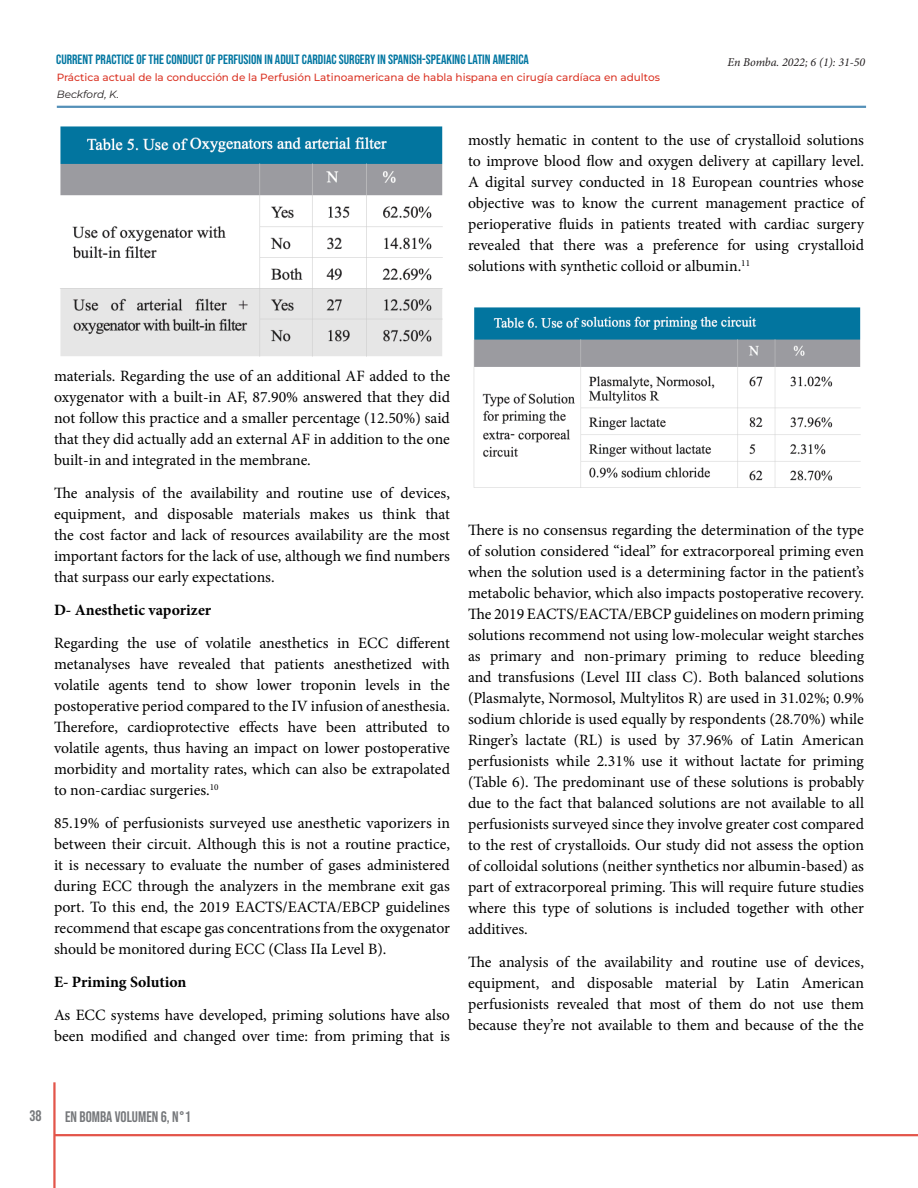
<style>
.page{position:relative;width:918px;height:1188px;background:#fff}
.page>*{position:absolute;margin:0;border:0;box-sizing:border-box;transform-origin:0 0}
.t1{font:15.75px/21px "Minion Pro";color:#000;text-align:justify}
.t2{font:700 15.75px "Minion Pro";color:#000}
.t3{font:15.3px "Bebas Neue";color:#76787b}
.t4{font:13.5px "Bebas Neue";color:#0176a1}
.t5{font:italic 12px "Minion Pro";color:#231f20}
.t6{font:500 10.5px "Montserrat";color:#db3728}
.t7{font:italic 10.5px "Montserrat";color:#231f20}
</style>
<div class="page">
<hr style="left:54px;top:1134px;width:864px;height:2px;background:#e3554a">
<hr style="left:53px;top:1082px;width:3px;height:106px;background:#e3554a">
<img style="left:60px;top:126px;width:383px;height:231px">
<img style="left:473px;top:307px;width:388px;height:181px">
<hr style="left:57px;top:106px;width:809px;height:2px;background:#5490b8">
<p class="t4" style="left:56px;top:52px;width:474px">CURRENT PRACTICE OF THE CONDUCT OF PERFUSION IN ADULT CARDIAC SURGERY IN SPANISH-SPEAKING LATIN AMERICA</p>
<p class="t5" style="left:728px;top:54px;width:139px">En Bomba. 2022; 6 (1): 31-50</p>
<p class="t7" style="left:57px;top:87px;width:64px">Beckford, K.</p>
<p class="t6" style="left:57px;top:70px;width:605px">Práctica actual de la conducción de la Perfusión Latinoamericana de habla hispana en cirugía cardíaca en adultos</p>
<p class="t1" style="left:468px;top:129px;width:398px">mostly hematic in content to the use of crystalloid solutions to improve blood flow and oxygen delivery at capillary level.<br>A digital survey conducted in 18 European countries whose objective was to know the current management practice of perioperative fluids in patients treated with cardiac surgery revealed that there was a preference for using crystalloid solutions with synthetic colloid or albumin.<sup>11</sup></p>
<p class="t1" style="left:54px;top:366px;width:398px">materials. Regarding the use of an additional AF added to the oxygenator with a built-in AF, 87.90% answered that they did not follow this practice and a smaller percentage (12.50%) said that they did actually add an external AF in addition to the one built-in and integrated in the membrane.</p>
<p class="t1" style="left:54px;top:483px;width:398px">The analysis of the availability and routine use of devices, equipment, and disposable materials makes us think that the cost factor and lack of resources availability are the most important factors for the lack of use, although we find numbers that surpass our early expectations.</p>
<p class="t2" style="left:54px;top:599px;width:159px">D- Anesthetic vaporizer</p>
<p class="t1" style="left:54px;top:633px;width:398px">Regarding the use of volatile anesthetics in ECC different metanalyses have revealed that patients anesthetized with volatile agents tend to show lower troponin levels in the postoperative period compared to the IV infusion of anesthesia.<br>Therefore, cardioprotective effects have been attributed to volatile agents, thus having an impact on lower postoperative morbidity and mortality rates, which can also be extrapolated to non-cardiac surgeries.<sup>10</sup></p>
<p class="t1" style="left:54px;top:813px;width:398px">85.19% of perfusionists surveyed use anesthetic vaporizers in between their circuit. Although this is not a routine practice, it is necessary to evaluate the number of gases administered during ECC through the analyzers in the membrane exit gas port. To this end, the 2019 EACTS/EACTA/EBCP guidelines recommend that escape gas concentrations from the oxygenator should be monitored during ECC (Class IIa Level B).</p>
<p class="t2" style="left:54px;top:971px;width:134px">E- Priming Solution</p>
<p class="t1" style="left:54px;top:1005px;width:398px">As ECC systems have developed, priming solutions have also been modified and changed over time: from priming that is</p>
<p class="t1" style="left:468px;top:519px;width:398px">There is no consensus regarding the determination of the type of solution considered “ideal” for extracorporeal priming even when the solution used is a determining factor in the patient’s metabolic behavior, which also impacts postoperative recovery.<br>The 2019 EACTS/EACTA/EBCP guidelines on modern priming solutions recommend not using low-molecular weight starches as primary and non-primary priming to reduce bleeding and transfusions (Level III class C). Both balanced solutions (Plasmalyte, Normosol, Multylitos R) are used in 31.02%; 0.9% sodium chloride is used equally by respondents (28.70%) while Ringer’s lactate (RL) is used by 37.96% of Latin American perfusionists while 2.31% use it without lactate for priming (Table 6). The predominant use of these solutions is probably due to the fact that balanced solutions are not available to all perfusionists surveyed since they involve greater cost compared to the rest of crystalloids. Our study did not assess the option of colloidal solutions (neither synthetics nor albumin-based) as part of extracorporeal priming. This will require future studies where this type of solutions is included together with other additives.</p>
<p class="t1" style="left:468px;top:951px;width:398px">The analysis of the availability and routine use of devices, equipment, and disposable material by Latin American perfusionists revealed that most of them do not use them because they’re not available to them and because of the the</p>
<p class="t3" style="left:30px;top:1107px;width:14px">38</p>
<p class="t3" style="left:65px;top:1108px;width:127px">EN BOMBA VOLUMEN 6, N°1</p>
</div>
